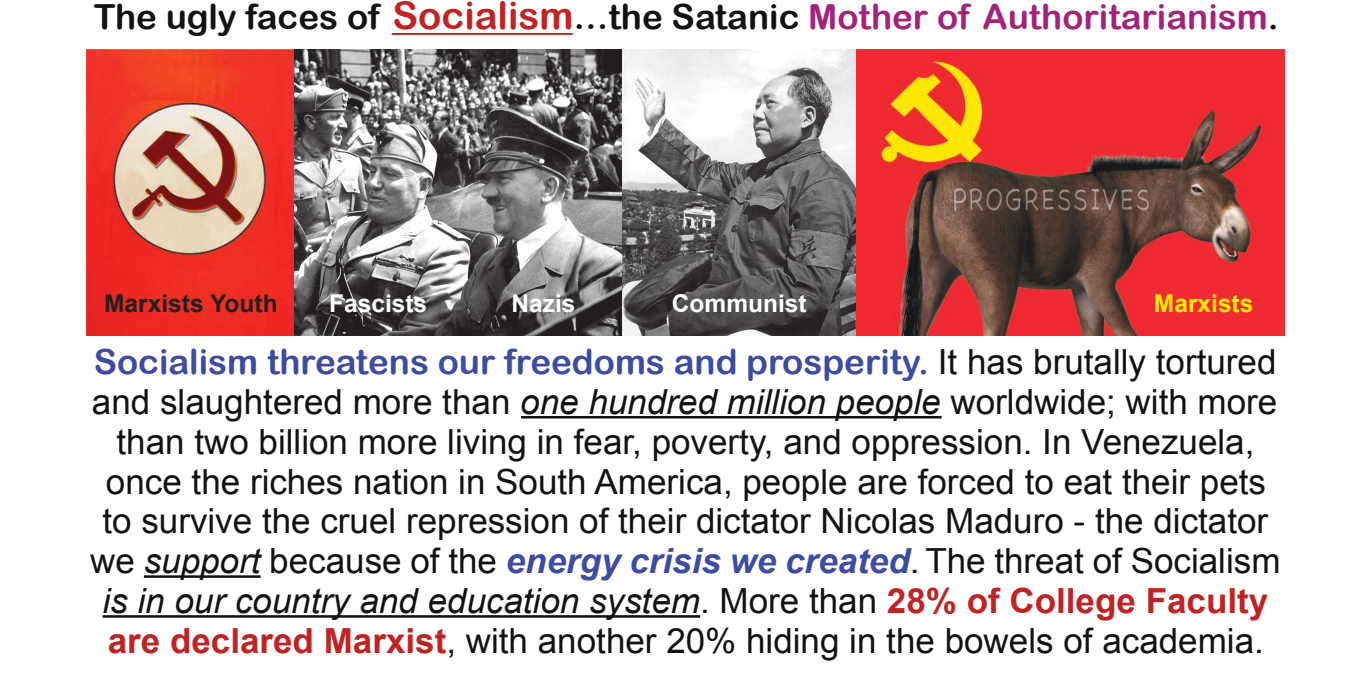
<style>
.page{position:relative;width:1371px;height:695px;background:#fff}
.page>*{position:absolute;margin:0;border:0;box-sizing:border-box;transform-origin:0 0}
.t1{font:34.65px/39.7px "Arial";color:#111212;text-align:center}
.t2{font:34.65px "Arial Rounded MT Bold";color:#3d4ba1}
.t3{font:34.65px "Arial Rounded MT Bold";color:#111212}
.t4{font:700 24.5px "Arial";color:#fff}
.t5{font:700 24.5px "Arial";color:#241f1f}
.t6{font:700 24.5px "Arial";color:#fdea04}
.s1{font-size:38.15px;color:#c22224}
.s2{color:#a3237b}
.s3{font-family:"Arial";color:#111212}
.s4{font-style:italic}
.s5{font-weight:700;font-style:italic;color:#3d4ba1}
.s6{font-weight:700;color:#c12224}
</style>
<div class="page">
<hr style="left:392px;top:33px;width:180px;height:2px;background:#c22224">
<hr style="left:521px;top:416px;width:420px;height:2px;background:#111212">
<hr style="left:144px;top:575px;width:117px;height:3px;background:#111212">
<hr style="left:103px;top:615px;width:597px;height:2px;background:#111212">
<img style="left:650px;top:50px;width:634px;height:285px">
<img style="left:293px;top:50px;width:357px;height:285px">
<img style="left:86px;top:50px;width:207px;height:285px">
<p class="t3" style="left:94px;top:-3px;width:1186px">The ugly faces of <span class="s1">Socialism</span>…the Satanic <span class="s2">Mother of Authoritarianism</span>.</p>
<p class="t5" style="left:104px;top:287px;width:175px">Marxists Youth</p>
<p class="t4" style="left:329px;top:287px;width:100px">Fascists</p>
<p class="t4" style="left:511px;top:287px;width:65px">Nazis</p>
<p class="t4" style="left:672px;top:287px;width:136px">Communist</p>
<p class="t6" style="left:1153px;top:287px;width:101px">Marxists</p>
<p class="t2" style="left:94px;top:341px;width:1184px">Socialism threatens our freedoms and prosperity. <span class="s3">It has brutally tortured</span></p>
<p class="t1" style="left:90px;top:382px;width:1191px">and slaughtered more than <span class="s4">one hundred million people</span> worldwide; with more than two billion more living in fear, poverty, and oppression. In Venezuela, once the riches nation in South America, people are forced to eat their pets to survive the cruel repression of their dictator Nicolas Maduro - the dictator we <span class="s4">support</span> because of the <span class="s5">energy crisis we created</span>. The threat of Socialism <span class="s4">is in our country and education system</span>. More than <span class="s6">28% of College Faculty are declared Marxist</span>, with another 20% hiding in the bowels of academia.</p>
</div>
